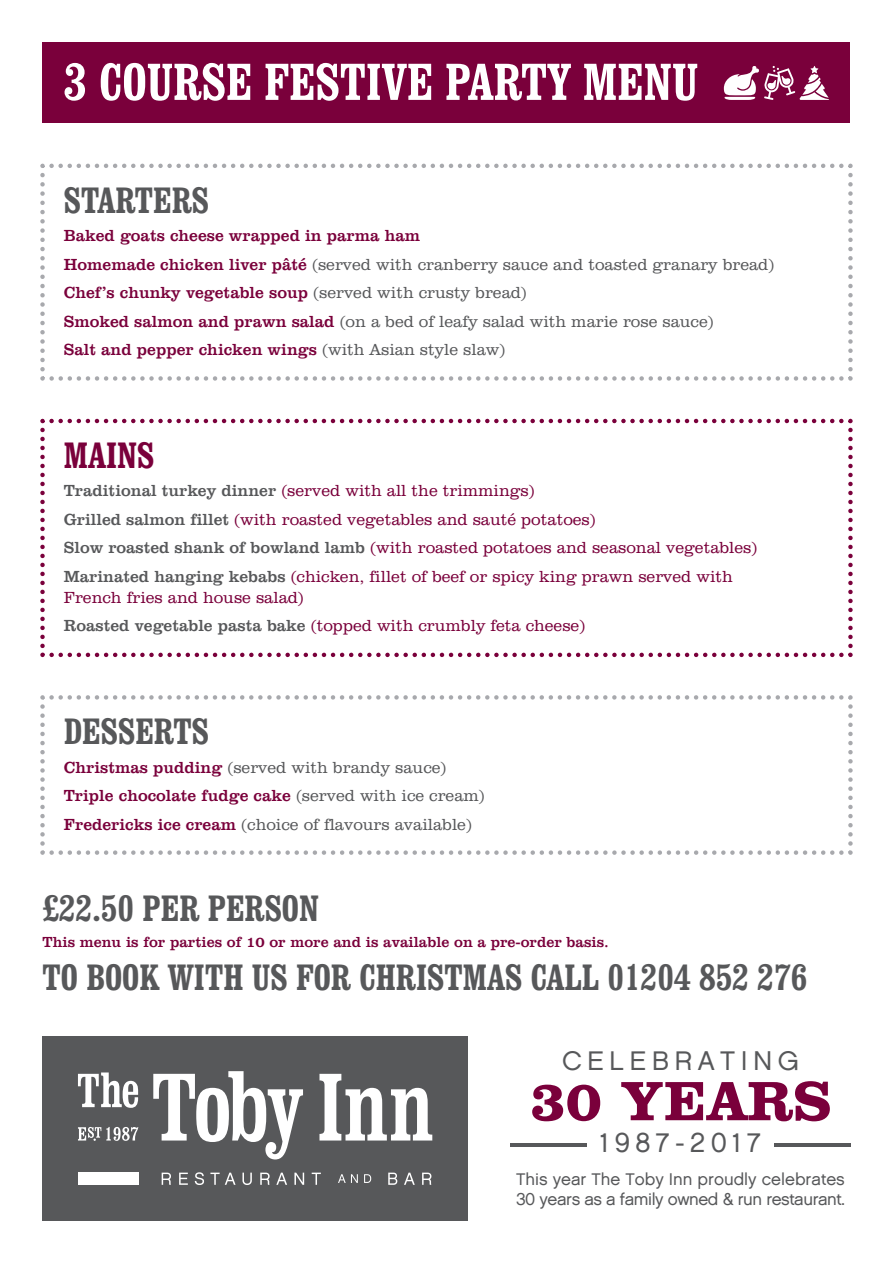
<style>
.page{position:relative;width:893px;height:1263px;background:#fff}
.page>*{position:absolute;margin:0;border:0;box-sizing:border-box;transform-origin:0 0}
.t1{font:700 56.85px "Clarendon BT";color:#7a003b}
.t2{font:700 condensed 51px "Clarendon BT";color:#fff}
.t3{font:700 condensed 36px "Clarendon BT";color:#57585a}
.t4{font:700 condensed 36px "Clarendon BT";color:#7a003b}
.t5{font:27px "Chalet London Nineteen Sixty";letter-spacing:.2em;color:#57585a}
.t6{font:16.95px/20.2px "Chalet London Nineteen Sixty";color:#57585a}
.t7{font:300 16.5px/28.5px "Clarendon BT";color:#7a003b}
.t8{font:16.5px/28.5px "Clarendon BT";color:#7a003b}
.t9{font:300 16.5px/28.5px "Clarendon BT";color:#57585a}
.t10{font:15px "Clarendon BT";color:#7a003b}
.s1{font-weight:300;color:#57585a}
.s2{font-weight:400;color:#57585a}
.s3{font-weight:400;color:#7a003b}
</style>
<div class="page">
<div style="left:43px;top:1036px;width:425px;height:184px;background:#57585a"></div>
<svg style="left:162px;top:1172px;width:9px;height:13px"></svg>
<svg style="left:179px;top:1172px;width:9px;height:13px"></svg>
<svg style="left:195px;top:1172px;width:9px;height:13px"></svg>
<svg style="left:210px;top:1172px;width:26px;height:13px"></svg>
<svg style="left:242px;top:1172px;width:10px;height:13px"></svg>
<svg style="left:260px;top:1172px;width:10px;height:13px"></svg>
<svg style="left:276px;top:1172px;width:11px;height:13px"></svg>
<svg style="left:294px;top:1172px;width:10px;height:13px"></svg>
<svg style="left:312px;top:1172px;width:9px;height:13px"></svg>
<svg style="left:338px;top:1174px;width:20px;height:9px"></svg>
<svg style="left:364px;top:1174px;width:7px;height:9px"></svg>
<svg style="left:388px;top:1172px;width:9px;height:13px"></svg>
<svg style="left:404px;top:1172px;width:11px;height:13px"></svg>
<svg style="left:422px;top:1172px;width:9px;height:13px"></svg>
<svg style="left:153px;top:1071px;width:150px;height:88px"></svg>
<svg style="left:319px;top:1074px;width:113px;height:66px"></svg>
<svg style="left:78px;top:1072px;width:60px;height:36px"></svg>
<svg style="left:78px;top:1127px;width:60px;height:14px"></svg>
<div style="left:78px;top:1172px;width:60px;height:13px;background:#fff"></div>
<div style="left:43px;top:43px;width:807px;height:80px;background:#7a003b"></div>
<hr style="left:510px;top:1143px;width:77px;height:3px;background:#57585a">
<hr style="left:774px;top:1143px;width:76px;height:3px;background:#57585a">
<svg style="left:40px;top:164px;width:5px;height:205px"></svg>
<svg style="left:52px;top:164px;width:799px;height:4px"></svg>
<svg style="left:848px;top:175px;width:5px;height:206px"></svg>
<svg style="left:43px;top:376px;width:798px;height:5px"></svg>
<svg style="left:40px;top:695px;width:5px;height:148px"></svg>
<svg style="left:52px;top:695px;width:799px;height:5px"></svg>
<svg style="left:848px;top:706px;width:5px;height:149px"></svg>
<svg style="left:43px;top:850px;width:798px;height:5px"></svg>
<svg style="left:40px;top:419px;width:5px;height:227px"></svg>
<svg style="left:52px;top:419px;width:799px;height:4px"></svg>
<svg style="left:848px;top:430px;width:5px;height:227px"></svg>
<svg style="left:43px;top:653px;width:798px;height:4px"></svg>
<svg style="left:724px;top:66px;width:105px;height:34px"></svg>
<h2 class="t2" style="left:64px;top:50px;width:636px">3 COURSE FESTIVE PARTY MENU</h2>
<h3 class="t3" style="left:64px;top:178px;width:147px">STARTERS</h3>
<p class="t8" style="left:64px;top:221px;width:712px">Baked goats cheese wrapped in parma ham<br>Homemade chicken liver pâté <span class="s1">(served with cranberry sauce and toasted granary bread)<br></span>Chef’s chunky vegetable soup <span class="s1">(served with crusty bread)<br></span>Smoked salmon and prawn salad <span class="s1">(on a bed of leafy salad with marie rose sauce)<br></span>Salt and pepper chicken wings <span class="s1">(with Asian style slaw)</span></p>
<h3 class="t4" style="left:64px;top:433px;width:92px">MAINS</h3>
<p class="t7" style="left:64px;top:476px;width:695px"><span class="s2">Traditional turkey dinner</span> (served with all the trimmings)<br><span class="s2">Grilled salmon fillet</span> (with roasted vegetables and sauté potatoes)<br><span class="s2">Slow roasted shank of bowland lamb</span> (with roasted potatoes and seasonal vegetables)<br><span class="s2">Marinated hanging kebabs</span> (chicken, fillet of beef or spicy king prawn served with</p>
<p class="t7" style="left:64px;top:583px;width:523px">French fries and house salad)<br><span class="s2">Roasted vegetable pasta bake</span> (topped with crumbly feta cheese)</p>
<h3 class="t3" style="left:64px;top:709px;width:147px">DESSERTS</h3>
<p class="t9" style="left:64px;top:752px;width:423px"><span class="s3">Christmas pudding</span> (served with brandy sauce)<br><span class="s3">Triple chocolate fudge cake</span> (served with ice cream)<br><span class="s3">Fredericks ice cream</span> (choice of flavours available)</p>
<h3 class="t3" style="left:43px;top:886px;width:278px">£22.50 PER PERSON</h3>
<p class="t10" style="left:43px;top:932px;width:568px">This menu is for parties of 10 or more and is available on a pre-order basis.</p>
<h3 class="t3" style="left:43px;top:955px;width:767px">TO BOOK WITH US FOR CHRISTMAS CALL 01204 852 276</h3>
<h3 class="t5" style="left:562px;top:1044px;width:238px">CELEBRATING</h3>
<h1 class="t1" style="left:530px;top:1065px;width:303px">30 YEARS</h1>
<h3 class="t5" style="left:600px;top:1126px;width:162px">1987-2017</h3>
<p class="t6" style="left:516px;top:1168px;width:330px">This year The Toby Inn proudly celebrates<br>30 years as a family owned &amp; run restaurant.</p>
</div>
